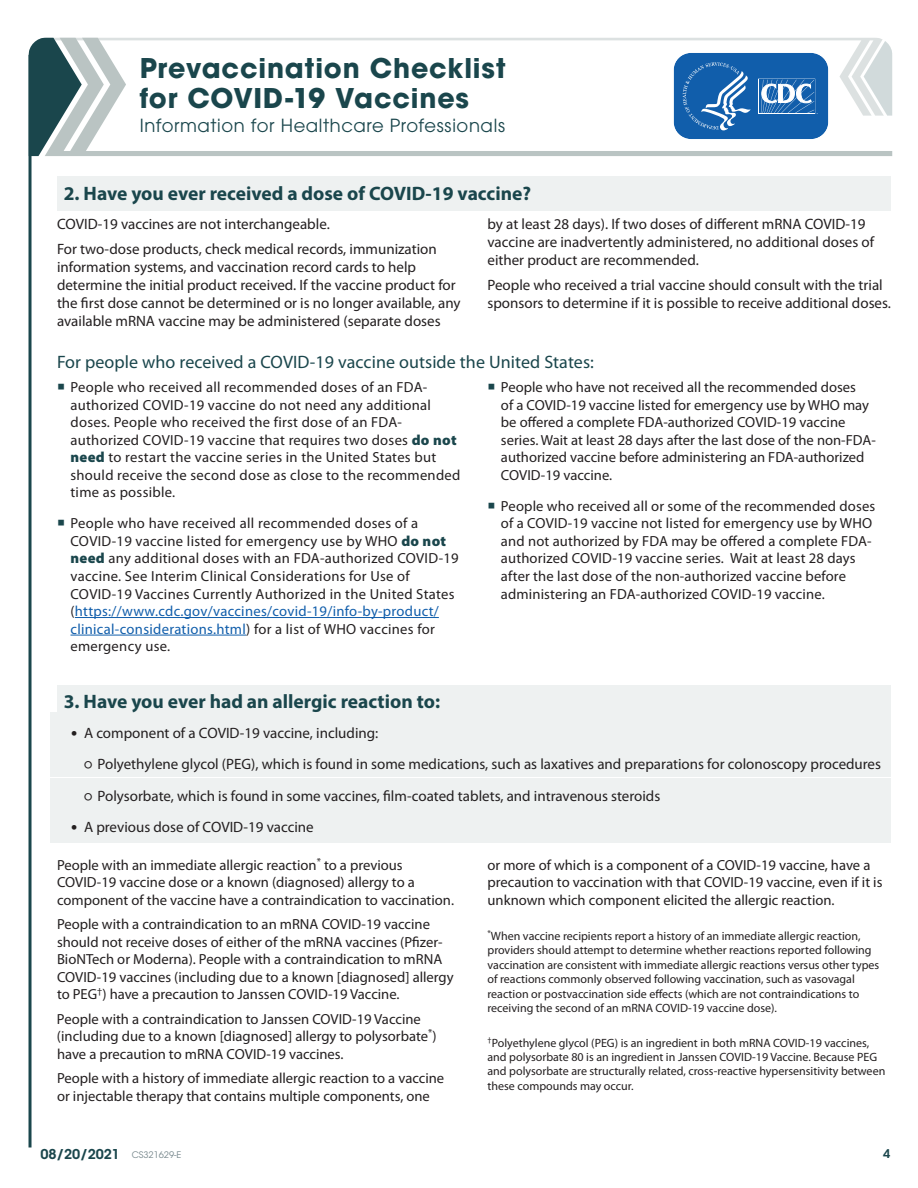
<style>
.page{position:relative;width:918px;height:1188px;background:#fff}
.page>*{position:absolute;margin:0;border:0;box-sizing:border-box;transform-origin:0 0}
.t1{font:700 27px/29.4px "ITC Avant Garde Pro";letter-spacing:.03em;color:#1a464c}
.H2_NUMBERED{font:700 19.5px "Myriad Pro";color:#1a464c}
.t2{font:18px "Myriad Pro";letter-spacing:.005em;color:#1a464c}
.t3{font:18px "ITC Avant Garde Pro";letter-spacing:.035em;color:#1a464c}
.t4{font:15px/18px "Myriad Pro";color:#231f20}
.t5{font:14.7px/17.5px "Myriad Pro";color:#231f20}
.t6{font:14.7px/17.5px "Myriad Pro";letter-spacing:.02em;color:#231f20}
.t7{font:600 13.5px "ITC Avant Garde Std";letter-spacing:-.01em;color:#1a464c}
.t8{font:12px/14.4px "Myriad Pro";color:#231f20}
.t9{font:600 12px "ITC Avant Garde Std";color:#1a464c}
.s1{font-weight:900;color:#1a464c}
.s2{color:#115eab}
.s3{font-family:"Calibri"}
.s4{font-weight:400;font-size:9px;color:#7b8b90}
</style>
<div class="page">
<svg style="left:28px;top:38px;width:17px;height:118px;background:#2d555b"></svg>
<svg style="left:45px;top:38px;width:847px;height:118px"></svg>
<hr style="left:29px;top:55px;width:3px;height:1093px;background:#1a464c">
<svg style="left:672px;top:51px;width:158px;height:90px;background:#3c7bba"></svg>
<div style="left:57px;top:176px;width:834px;height:35px;background:#eef1f1"></div>
<hr style="left:75px;top:617px;width:364px;height:1px;background:#115eab">
<hr style="left:70px;top:635px;width:176px;height:1px;background:#115eab">
<div style="left:57px;top:685px;width:834px;height:35px;background:#eef1f1"></div>
<div style="left:50px;top:713px;width:841px;height:35px;background:#eef1f1"></div>
<div style="left:50px;top:746px;width:841px;height:31px;background:#eef1f1"></div>
<div style="left:50px;top:778px;width:841px;height:31px;background:#eef1f1"></div>
<div style="left:50px;top:807px;width:841px;height:36px;background:#eef1f1"></div>
<h1 class="t1" style="left:140px;top:54px;width:367px">Prevaccination Checklist for COVID-19 Vaccines</h1>
<p class="t3" style="left:140px;top:114px;width:367px">Information for Healthcare Professionals</p>
<h2 class="H2_NUMBERED" style="left:64px;top:180px;width:469px">2. Have you ever received a dose of COVID-19 vaccine?</h2>
<p class="t4" style="left:57px;top:215px;width:274px">COVID-19 vaccines are not interchangeable.</p>
<p class="t4" style="left:57px;top:240px;width:405px">For two-dose products, check medical records, immunization information systems, and vaccination record cards to help determine the initial product received. If the vaccine product for the first dose cannot be determined or is no longer available, any available mRNA vaccine may be administered (separate doses</p>
<p class="t4" style="left:488px;top:215px;width:388px">by at least 28 days). If two doses of different mRNA COVID-19 vaccine are inadvertently administered, no additional doses of either product are recommended.</p>
<p class="t4" style="left:488px;top:276px;width:405px">People who received a trial vaccine should consult with the trial sponsors to determine if it is possible to receive additional doses.</p>
<h3 class="t2" style="left:57px;top:351px;width:539px">For people who received a COVID-19 vaccine outside the United States:</h3>
<p class="t6" style="left:70px;top:378px;width:391px">People who received all recommended doses of an FDA&shy;authorized COVID-19 vaccine do not need any additional doses. People who received the first dose of an FDA&shy;authorized COVID-19 vaccine that requires two doses <span class="s1">do not need</span> to restart the vaccine series in the United States but should receive the second dose as close to the recommended time as possible.</p>
<p class="t6" style="left:70px;top:514px;width:390px">People who have received all recommended doses of a COVID-19 vaccine listed for emergency use by WHO <span class="s1">do not need</span> any additional doses with an FDA-authorized COVID-19 vaccine. See Interim Clinical Considerations for Use of COVID-19 Vaccines Currently Authorized in the United States (<span class="s2">https://www.cdc.gov/vaccines/covid-19/info-by-product/ clinical-considerations.html</span>) for a list of WHO vaccines for emergency use.</p>
<p class="t5" style="left:501px;top:378px;width:376px">People who have not received all the recommended doses<br>of a COVID-19 vaccine listed for emergency use by WHO may be offered a complete FDA-authorized COVID-19 vaccine series. Wait at least 28 days after the last dose of the non-FDA&shy;authorized vaccine before administering an FDA-authorized COVID-19 vaccine.</p>
<p class="t5" style="left:501px;top:497px;width:376px">People who received all or some of the recommended doses of a COVID-19 vaccine not listed for emergency use by WHO and not authorized by FDA may be offered a complete FDA&shy;authorized COVID-19 vaccine series. Wait at least 28 days after the last dose of the non-authorized vaccine before administering an FDA-authorized COVID-19 vaccine.</p>
<h2 class="H2_NUMBERED" style="left:64px;top:689px;width:378px">3. Have you ever had an allergic reaction to:</h2>
<p class="t4" style="left:70px;top:723px;width:309px"><span class="s3">•</span> A component of a COVID-19 vaccine, including:</p>
<p class="t4" style="left:84px;top:755px;width:799px"><span class="s3">○</span> Polyethylene glycol (PEG), which is found in some medications, such as laxatives and preparations for colonoscopy procedures</p>
<p class="t4" style="left:84px;top:786px;width:578px"><span class="s3">○</span> Polysorbate, which is found in some vaccines, film-coated tablets, and intravenous steroids</p>
<p class="t4" style="left:70px;top:818px;width:245px"><span class="s3">•</span> A previous dose of COVID-19 vaccine</p>
<p class="t5" style="left:57px;top:856px;width:399px">People with an immediate allergic reaction<sup>*</sup> to a previous<br>COVID-19 vaccine dose or a known (diagnosed) allergy to a component of the vaccine have a contraindication to vaccination.</p>
<p class="t5" style="left:57px;top:915px;width:398px">People with a contraindication to an mRNA COVID-19 vaccine should not receive doses of either of the mRNA vaccines (Pfizer-BioNTech or Moderna). People with a contraindication to mRNA COVID-19 vaccines (including due to a known [diagnosed] allergy to PEG<sup>†</sup>) have a precaution to Janssen COVID-19 Vaccine.</p>
<p class="t5" style="left:57px;top:1010px;width:381px">People with a contraindication to Janssen COVID-19 Vaccine (including due to a known [diagnosed] allergy to polysorbate<sup>*</sup>) have a precaution to mRNA COVID-19 vaccines.</p>
<p class="t5" style="left:57px;top:1069px;width:389px">People with a history of immediate allergic reaction to a vaccine or injectable therapy that contains multiple components, one</p>
<p class="t5" style="left:488px;top:856px;width:396px">or more of which is a component of a COVID-19 vaccine, have a precaution to vaccination with that COVID-19 vaccine, even if it is unknown which component elicited the allergic reaction.</p>
<p class="t8" style="left:488px;top:929px;width:393px"><sup>*</sup>When vaccine recipients report a history of an immediate allergic reaction, providers should attempt to determine whether reactions reported following vaccination are consistent with immediate allergic reactions versus other types of reactions commonly observed following vaccination, such as vasovagal reaction or postvaccination side effects (which are not contraindications to receiving the second of an mRNA COVID-19 vaccine dose).</p>
<p class="t8" style="left:488px;top:1035px;width:399px"><sup>†</sup>Polyethylene glycol (PEG) is an ingredient in both mRNA COVID-19 vaccines, and polysorbate 80 is an ingredient in Janssen COVID-19 Vaccine. Because PEG and polysorbate are structurally related, cross-reactive hypersensitivity between these compounds may occur.</p>
<p class="t7" style="left:40px;top:1145px;width:142px">08/20/2021 <span class="s4">CS321629-E</span></p>
<p class="t9" style="left:883px;top:1146px;width:9px">4</p>
</div>
